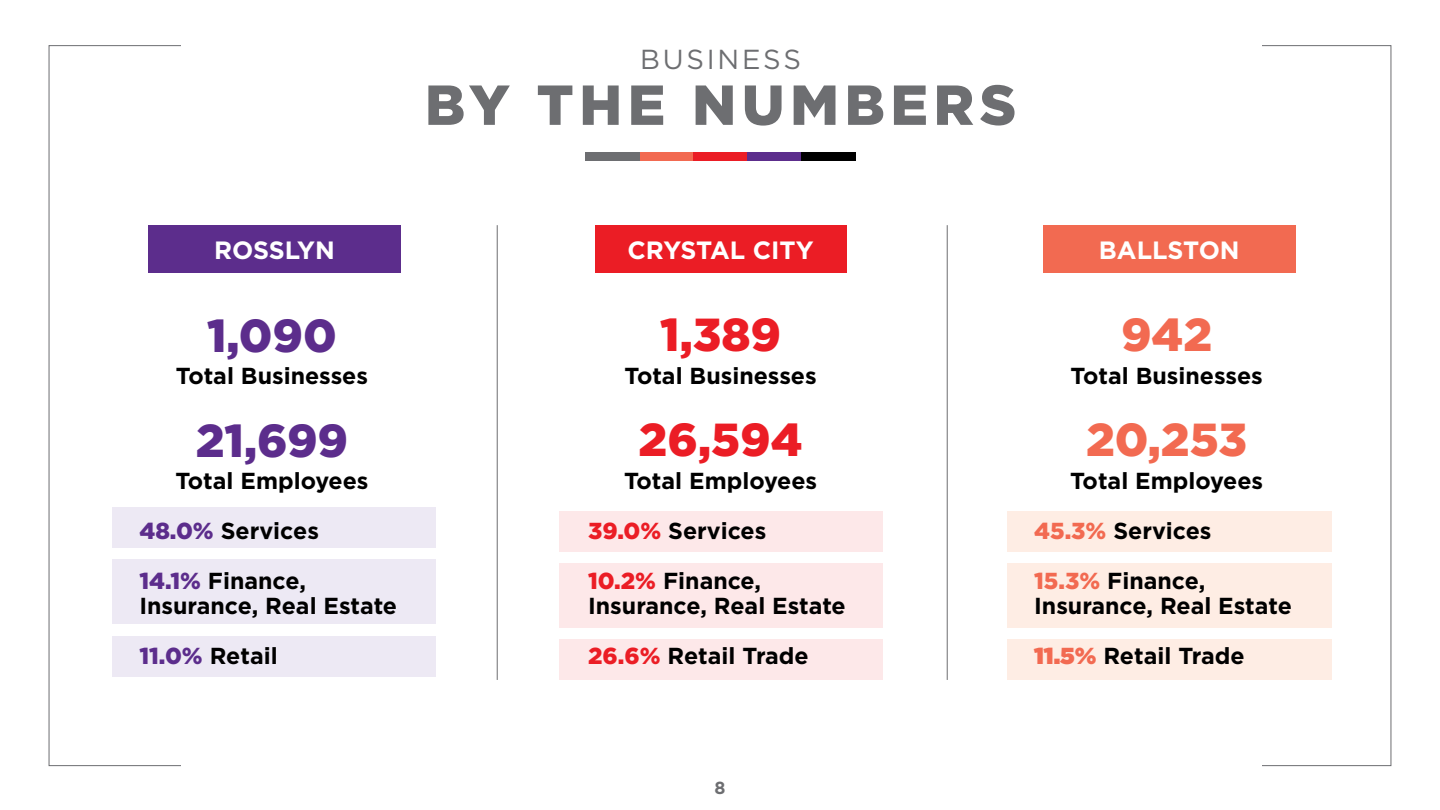
<style>
.page{position:relative;width:1440px;height:810px;background:#fff}
.page>*{position:absolute;margin:0;border:0;box-sizing:border-box;transform-origin:0 0}
.t1{font:900 56.25px "Gotham";letter-spacing:.1em;color:#6d6e71}
.t2{font:900 46.25px "Gotham";color:#eb1d25}
.t3{font:900 46.25px "Gotham";color:#5c2d8c}
.t4{font:900 46.25px "Gotham";color:#f26a51}
.t5{font:27.5px "Gotham";letter-spacing:.1em;color:#6d6e71}
.t6{font:700 25px "Gotham";color:#fff}
.t7{font:700 23.12px/50px "Gotham";color:#000}
.t8{font:700 17.5px "Gotham";color:#6d6e71}
.s1{font-weight:900;color:#5c2d8c}
.s2{font-weight:900;color:#eb1d25}
.s3{font-weight:900;color:#f26a51}
</style>
<div class="page">
<div style="left:559px;top:511px;width:324px;height:41px;background:#fde8e9"></div>
<div style="left:559px;top:639px;width:324px;height:41px;background:#fde8e9"></div>
<div style="left:559px;top:563px;width:324px;height:65px;background:#fde8e9"></div>
<div style="left:639px;top:152px;width:55px;height:10px;background:#f26a51"></div>
<div style="left:693px;top:152px;width:55px;height:10px;background:#eb1d25"></div>
<div style="left:747px;top:152px;width:55px;height:10px;background:#5c2d8c"></div>
<div style="left:801px;top:152px;width:55px;height:10px;background:#000"></div>
<div style="left:586px;top:152px;width:54px;height:10px;background:#6d6e71"></div>
<div style="left:1007px;top:511px;width:324px;height:41px;background:#feede4"></div>
<div style="left:1007px;top:639px;width:324px;height:41px;background:#feede4"></div>
<div style="left:1007px;top:563px;width:324px;height:65px;background:#feede4"></div>
<div style="left:1043px;top:225px;width:252px;height:47px;background:#f26a51"></div>
<div style="left:595px;top:225px;width:251px;height:47px;background:#eb1d25"></div>
<div style="left:112px;top:508px;width:324px;height:40px;background:#ede9f4"></div>
<div style="left:112px;top:636px;width:324px;height:40px;background:#ede9f4"></div>
<div style="left:112px;top:560px;width:324px;height:64px;background:#ede9f4"></div>
<div style="left:148px;top:225px;width:253px;height:47px;background:#5c2d8c"></div>
<hr style="left:947px;top:225px;width:1px;height:455px;background:#6d6e71">
<hr style="left:497px;top:225px;width:1px;height:455px;background:#6d6e71">
<p class="t5" style="left:640px;top:44px;width:162px">BUSINESS</p>
<h1 class="t1" style="left:425px;top:72px;width:593px">BY THE NUMBERS</h1>
<p class="t6" style="left:214px;top:236px;width:122px">ROSSLYN</p>
<h2 class="t3" style="left:207px;top:309px;width:131px">1,090</h2>
<p class="t7" style="left:176px;top:350px;width:194px">Total Businesses</p>
<h2 class="t3" style="left:196px;top:413px;width:154px">21,699</h2>
<p class="t7" style="left:139px;top:455px;width:231px;text-indent:36px">Total Employees<br><span class="s1">48.0%</span> Services<br><span class="s1">14.1%</span> Finance,</p>
<p class="t7" style="left:139px;top:580px;width:259px">Insurance, Real Estate<br><span class="s1">11.0%</span> Retail</p>
<p class="t6" style="left:628px;top:236px;width:188px">CRYSTAL CITY</p>
<p class="t6" style="left:1099px;top:236px;width:142px">BALLSTON</p>
<h2 class="t2" style="left:660px;top:308px;width:122px">1,389</h2>
<p class="t7" style="left:624px;top:350px;width:194px">Total Businesses</p>
<h2 class="t2" style="left:639px;top:413px;width:166px">26,594</h2>
<p class="t7" style="left:588px;top:455px;width:231px;text-indent:36px">Total Employees<br><span class="s2">39.0%</span> Services<br><span class="s2">10.2%</span> Finance,</p>
<p class="t7" style="left:588px;top:580px;width:259px">Insurance, Real Estate<br><span class="s2">26.6%</span> Retail Trade</p>
<h2 class="t4" style="left:1121px;top:308px;width:93px">942</h2>
<p class="t7" style="left:1070px;top:350px;width:194px">Total Businesses</p>
<h2 class="t4" style="left:1086px;top:413px;width:163px">20,253</h2>
<p class="t7" style="left:1034px;top:455px;width:231px;text-indent:36px">Total Employees<br><span class="s3">45.3%</span> Services<br><span class="s3">15.3%</span> Finance,</p>
<p class="t7" style="left:1034px;top:580px;width:259px">Insurance, Real Estate<br><span class="s3">11.5%</span> Retail Trade</p>
<p class="t8" style="left:714px;top:777px;width:13px">8</p>
</div>
